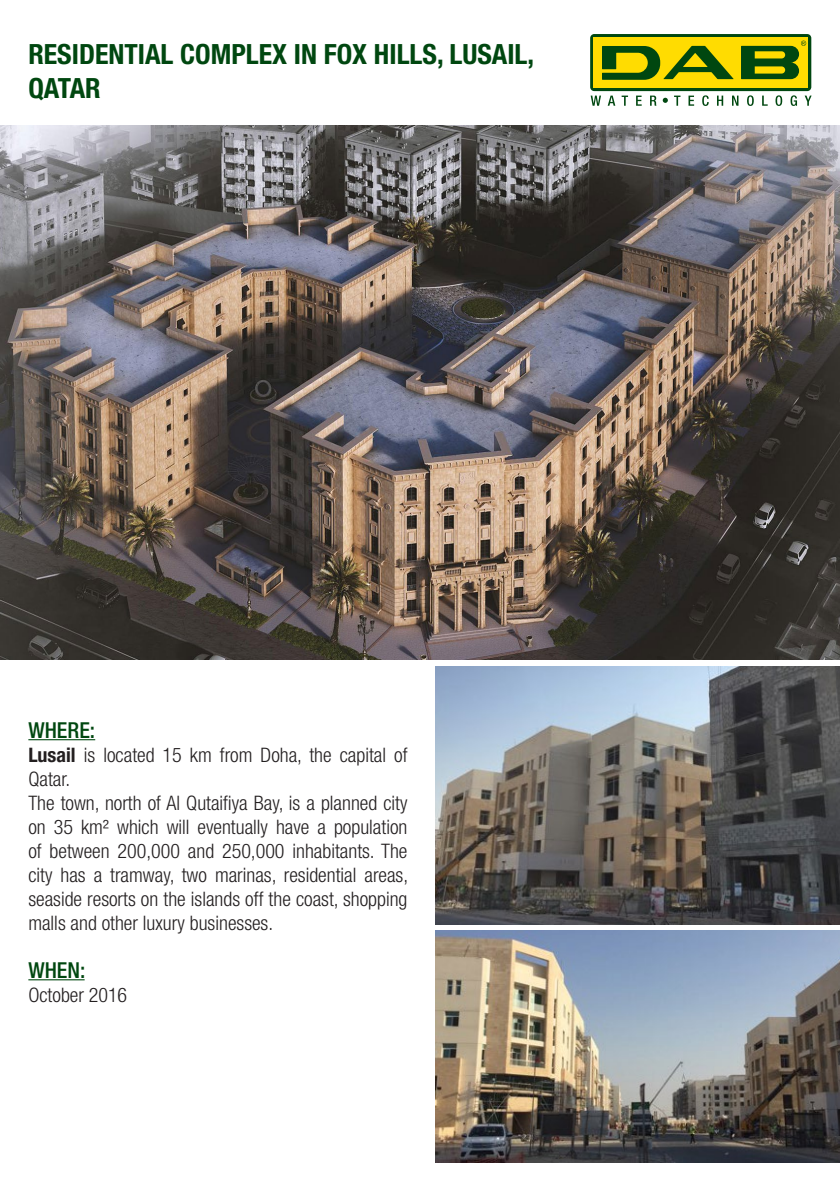
<style>
.page{position:relative;width:840px;height:1191px;background:#fff}
.page>*{position:absolute;margin:0;border:0;box-sizing:border-box;transform-origin:0 0}
.t1{font:700 condensed 27.8px/33.4px "Helvetica Neue LT";color:#004710}
.t2{font:500 condensed 22px "Helvetica Neue LT";color:#004710}
.t3{font:300 condensed 20px/24px "Helvetica Neue LT";color:#231f20}
.s1{font-weight:700}
</style>
<div class="page">
<svg style="left:590px;top:96px;width:10px;height:10px"></svg>
<svg style="left:607px;top:96px;width:8px;height:10px"></svg>
<svg style="left:621px;top:96px;width:6px;height:10px"></svg>
<svg style="left:636px;top:96px;width:5px;height:10px"></svg>
<svg style="left:650px;top:96px;width:6px;height:10px"></svg>
<svg style="left:674px;top:96px;width:6px;height:10px"></svg>
<svg style="left:688px;top:96px;width:5px;height:10px"></svg>
<svg style="left:702px;top:95px;width:6px;height:11px"></svg>
<svg style="left:717px;top:96px;width:5px;height:10px"></svg>
<svg style="left:732px;top:96px;width:6px;height:10px"></svg>
<svg style="left:747px;top:95px;width:6px;height:11px"></svg>
<svg style="left:762px;top:96px;width:5px;height:10px"></svg>
<svg style="left:775px;top:95px;width:6px;height:11px"></svg>
<svg style="left:790px;top:95px;width:6px;height:11px"></svg>
<svg style="left:805px;top:96px;width:6px;height:10px"></svg>
<div style="left:590px;top:34px;width:220px;height:57px;background:#004710;border-radius:4px"></div>
<div style="left:593px;top:37px;width:214px;height:51px;background:#ffdc01"></div>
<svg style="left:662px;top:98px;width:5px;height:5px"></svg>
<svg style="left:741px;top:41px;width:64px;height:38px"></svg>
<svg style="left:602px;top:46px;width:131px;height:34px"></svg>
<img style="left:435px;top:666px;width:404px;height:258px">
<img style="left:0;top:126px;width:839px;height:533px">
<hr style="left:28px;top:739px;width:67px;height:1px;background:#004710">
<hr style="left:28px;top:979px;width:57px;height:1px;background:#004710">
<img style="left:435px;top:930px;width:404px;height:232px">
<p class="t1" style="left:28px;top:37px;width:507px">RESIDENTIAL COMPLEX IN FOX HILLS, LUSAIL,<br>QATAR</p>
<p class="t2" style="left:28px;top:716px;width:68px">WHERE:</p>
<p class="t3" style="left:28px;top:742px;width:380px"><span class="s1">Lusail</span> is located 15 km from Doha, the capital of<br>Qatar.</p>
<p class="t3" style="left:28px;top:790px;width:381px;text-align:justify">The town, north of Al Qutaifiya Bay, is a planned city on 35 km² which will eventually have a population of between 200,000 and 250,000 inhabitants. The city has a tramway, two marinas, residential areas, seaside resorts on the islands off the coast, shopping malls and other luxury businesses.</p>
<p class="t2" style="left:28px;top:956px;width:59px">WHEN:</p>
<p class="t3" style="left:28px;top:982px;width:100px">October 2016</p>
</div>
